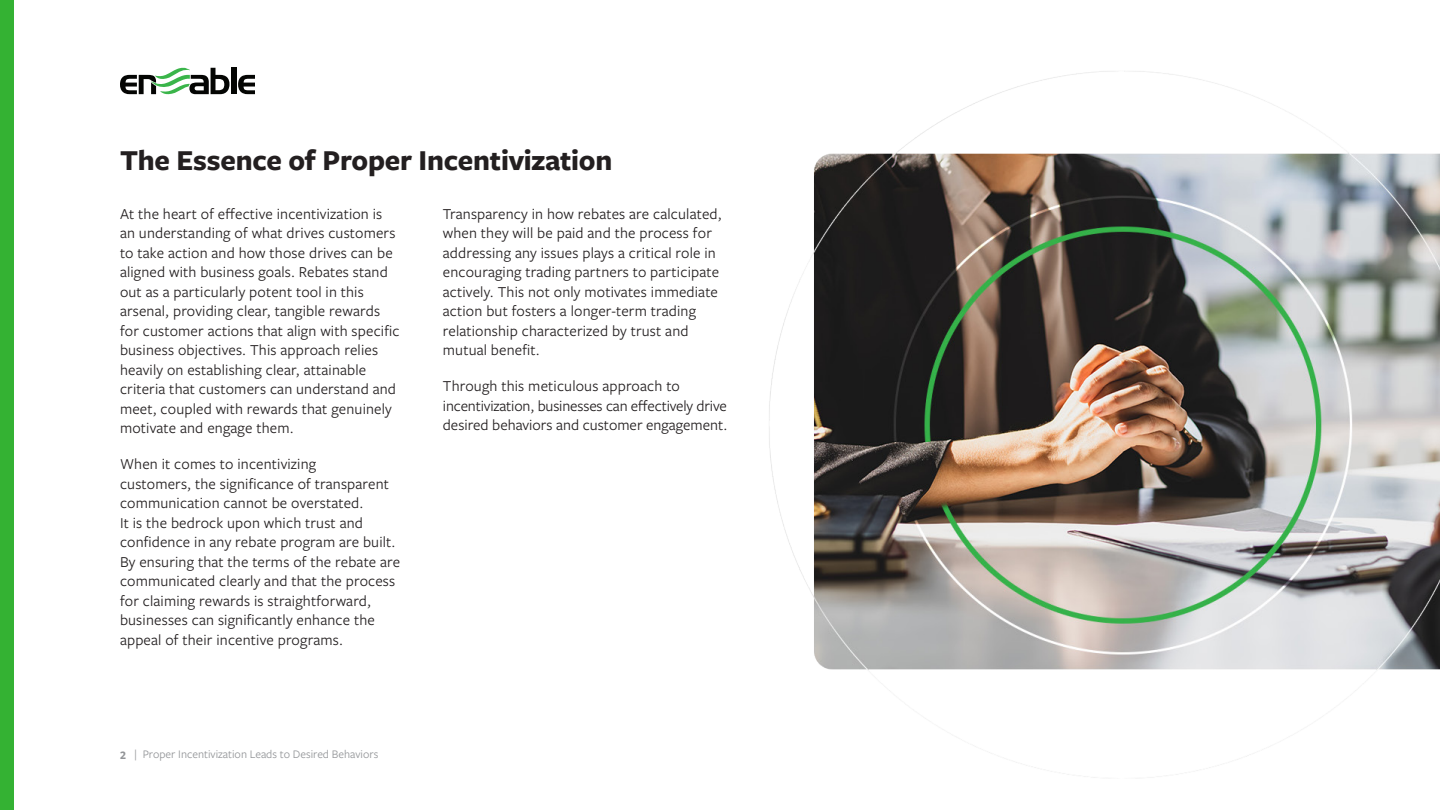
<style>
.page{position:relative;width:1440px;height:810px;background:#fff}
.page>*{position:absolute;margin:0;border:0;box-sizing:border-box;transform-origin:0 0}
.t1{font:700 30px "Freight Sans Pro";letter-spacing:-.01em;color:#231f20}
.body_copy{font:15.75px/19.5px "Freight Sans Pro";letter-spacing:.01em;color:#231f20}
.t2{font:12px "Freight Sans LF Pro";color:#939598}
.s1{font-weight:700}
</style>
<div class="page">
<img style="left:769px;top:71px;width:671px;height:707px">
<div style="left:0;top:0;width:14px;height:810px;background:#34b233"></div>
<div style="left:231px;top:68px;width:5px;height:26px;background:#040503"></div>
<svg style="left:238px;top:75px;width:17px;height:19px"></svg>
<svg style="left:120px;top:68px;width:110px;height:26px"></svg>
<h3 class="t1" style="left:120px;top:140px;width:494px">The Essence of Proper Incentivization</h3>
<p class="body_copy" style="left:120px;top:203px;width:281px">At the heart of effective incentivization is an understanding of what drives customers to take action and how those drives can be aligned with business goals. Rebates stand out as a particularly potent tool in this arsenal, providing clear, tangible rewards for customer actions that align with specific business objectives. This approach relies heavily on establishing clear, attainable criteria that customers can understand and meet, coupled with rewards that genuinely motivate and engage them.</p>
<p class="body_copy" style="left:120px;top:454px;width:282px">When it comes to incentivizing<br>customers, the significance of transparent communication cannot be overstated.<br>It is the bedrock upon which trust and confidence in any rebate program are built.<br>By ensuring that the terms of the rebate are communicated clearly and that the process for claiming rewards is straightforward, businesses can significantly enhance the appeal of their incentive programs.</p>
<p class="body_copy" style="left:443px;top:203px;width:280px">Transparency in how rebates are calculated, when they will be paid and the process for addressing any issues plays a critical role in encouraging trading partners to participate actively. This not only motivates immediate action but fosters a longer-term trading relationship characterized by trust and mutual benefit.</p>
<p class="body_copy" style="left:443px;top:376px;width:286px">Through this meticulous approach to incentivization, businesses can effectively drive desired behaviors and customer engagement.</p>
<p class="t2" style="left:120px;top:746px;width:260px"><span class="s1">2</span> | Proper Incentivization Leads to Desired Behaviors</p>
</div>
